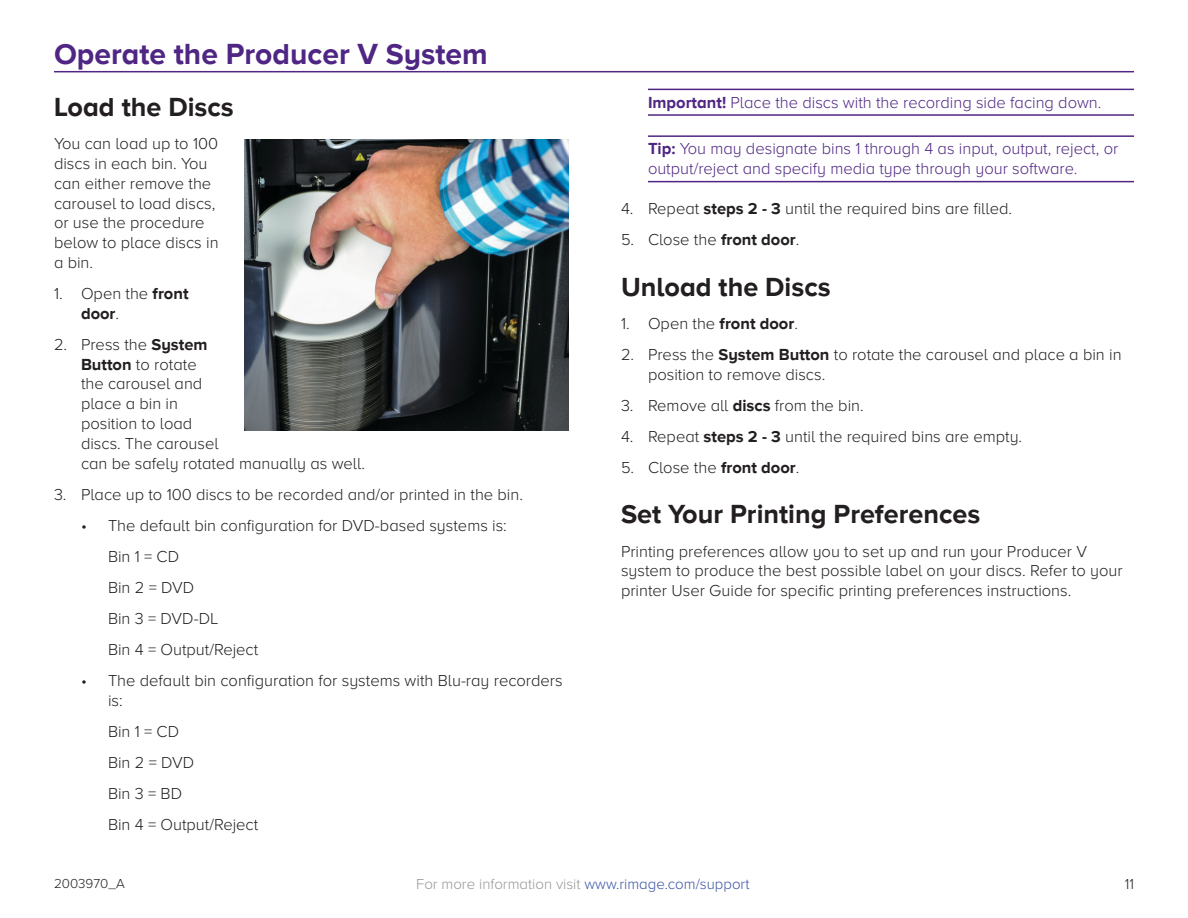
<style>
.page{position:relative;width:1188px;height:918px;background:#fff}
.page>*{position:absolute;margin:0;border:0;box-sizing:border-box;transform-origin:0 0}
.t1{font:700 30px "Proxima Nova A";color:#4f2683}
.Heading_2{font:700 27px "Proxima Nova A";color:#231f20}
.Body{font:300 16.5px/19.8px "Proxima Nova A";color:#231f20}
.Tip_one_line__25{font:300 16.5px/19.8px "Proxima Nova A";color:#4f2683}
.Important_one_line{font:300 16.5px "Proxima Nova A";color:#4f2683}
.t2{font:300 15px "Proxima Nova A";color:#949698}
.t3{font:300 15px "Proxima Nova A";color:#231f20}
.t4{font:300 13.5px "Proxima Nova A";color:#231f20}
.s1{font-weight:700}
.s2{color:#3953a4}
</style>
<div class="page">
<hr style="left:54px;top:71px;width:1080px;height:1px;background:#4f2683">
<hr style="left:648px;top:89px;width:486px;height:1px;background:#4f2683">
<hr style="left:648px;top:114px;width:486px;height:2px;background:#4f2683">
<hr style="left:648px;top:135px;width:486px;height:2px;background:#4f2683">
<hr style="left:648px;top:181px;width:486px;height:1px;background:#4f2683">
<img style="left:244px;top:140px;width:324px;height:290px">
<p class="t1" style="left:54px;top:37px;width:435px">Operate the Producer V System</p>
<p class="Heading_2" style="left:54px;top:91px;width:181px">Load the Discs</p>
<p class="Body" style="left:54px;top:134px;width:166px">You can load up to 100 discs in each bin. You can either remove the carousel to load discs, or use the procedure below to place discs in a bin.</p>
<p class="Body" style="left:81px;top:284px;width:109px;text-indent:-27px">1. Open the <span class="s1">front door</span>.</p>
<p class="Body" style="left:81px;top:335px;width:285px;text-indent:-27px">2. Press the <span class="s1">System<br>Button</span> to rotate<br>the carousel and<br>place a bin in<br>position to load<br>discs. The carousel<br>can be safely rotated manually as well.</p>
<p class="Body" style="left:54px;top:485px;width:471px">3. Place up to 100 discs to be recorded and/or printed in the bin.</p>
<p class="Body" style="left:81px;top:516px;width:427px">• The default bin configuration for DVD-based systems is:</p>
<p class="Body" style="left:108px;top:547px;width:73px">Bin 1 = CD</p>
<p class="Body" style="left:108px;top:578px;width:88px">Bin 2 = DVD</p>
<p class="Body" style="left:108px;top:609px;width:112px">Bin 3 = DVD-DL</p>
<p class="Body" style="left:108px;top:640px;width:152px">Bin 4 = Output/Reject</p>
<p class="Body" style="left:108px;top:671px;width:456px;text-indent:-27px">• The default bin configuration for systems with Blu-ray recorders is:</p>
<p class="Body" style="left:108px;top:722px;width:73px">Bin 1 = CD</p>
<p class="Body" style="left:108px;top:753px;width:88px">Bin 2 = DVD</p>
<p class="Body" style="left:108px;top:784px;width:76px">Bin 3 = BD</p>
<p class="Body" style="left:108px;top:815px;width:152px">Bin 4 = Output/Reject</p>
<p class="Important_one_line" style="left:648px;top:93px;width:455px"><span class="s1">Important!</span> Place the discs with the recording side facing down.</p>
<p class="Tip_one_line__25" style="left:648px;top:139px;width:472px"><span class="s1">Tip:</span> You may designate bins 1 through 4 as input, output, reject, or output/reject and specify media type through your software.</p>
<p class="Body" style="left:621px;top:199px;width:393px">4. Repeat <span class="s1">steps 2 - 3</span> until the required bins are filled.</p>
<p class="Body" style="left:621px;top:230px;width:180px">5. Close the <span class="s1">front door</span>.</p>
<p class="Heading_2" style="left:621px;top:271px;width:211px">Unload the Discs</p>
<p class="Body" style="left:621px;top:314px;width:179px">1. Open the <span class="s1">front door</span>.</p>
<p class="Body" style="left:648px;top:345px;width:475px;text-indent:-27px">2. Press the <span class="s1">System Button</span> to rotate the carousel and place a bin in position to remove discs.</p>
<p class="Body" style="left:621px;top:396px;width:244px">3. Remove all <span class="s1">discs</span> from the bin.</p>
<p class="Body" style="left:621px;top:427px;width:403px">4. Repeat <span class="s1">steps 2 - 3</span> until the required bins are empty.</p>
<p class="Body" style="left:621px;top:458px;width:180px">5. Close the <span class="s1">front door</span>.</p>
<p class="Heading_2" style="left:621px;top:499px;width:361px">Set Your Printing Preferences</p>
<p class="Body" style="left:621px;top:542px;width:503px">Printing preferences allow you to set up and run your Producer V system to produce the best possible label on your discs. Refer to your printer User Guide for specific printing preferences instructions.</p>
<p class="t4" style="left:54px;top:876px;width:72px">2003970_A</p>
<p class="t2" style="left:416px;top:876px;width:335px">For more information visit <span class="s2">www.rimage.com/support</span></p>
<p class="t3" style="left:1125px;top:876px;width:11px">11</p>
</div>
